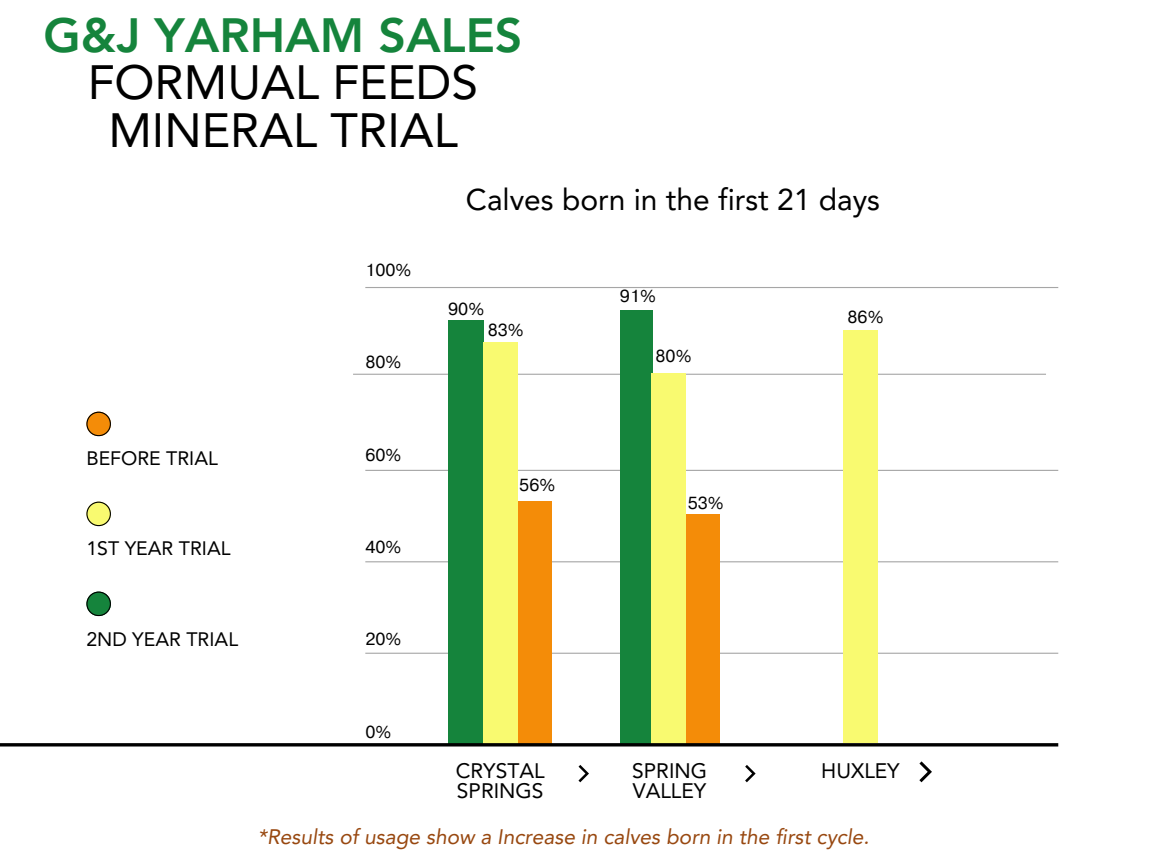
<style>
.page{position:relative;width:1152px;height:864px;background:#fff}
.page>*{position:absolute;margin:0;border:0;box-sizing:border-box;transform-origin:0 0}
.t1{font:48px/47.2px "Avenir LT Pro";color:#000;text-align:center}
.t2{font:30px "Avenir LT Pro";color:#000}
.t3{font:italic 21px "Avenir LT Pro";color:#984810}
.t4{font:21px/20.2px "Avenir LT Pro";color:#000}
.t5{font:19.5px "Avenir LT Pro";color:#000}
.t6{font:17.4px "Pragmatica";color:#000}
.s1{font-weight:800;color:#15843c}
</style>
<div class="page">
<hr style="left:365px;top:653px;width:693px;height:1px;background:#a6a6a6">
<hr style="left:365px;top:470px;width:693px;height:1px;background:#a6a6a6">
<hr style="left:365px;top:561px;width:693px;height:1px;background:#a6a6a6">
<hr style="left:353px;top:374px;width:693px;height:1px;background:#a6a6a6">
<hr style="left:365px;top:287px;width:693px;height:1px;background:#a6a6a6">
<div style="left:620px;top:310px;width:33px;height:436px;background:#15843c"></div>
<div style="left:448px;top:321px;width:36px;height:425px;background:#15843c"></div>
<div style="left:686px;top:514px;width:34px;height:232px;background:#f48c08"></div>
<div style="left:517px;top:502px;width:34px;height:244px;background:#f48c08"></div>
<div style="left:652px;top:374px;width:34px;height:372px;background:#f9fa70"></div>
<div style="left:483px;top:342px;width:35px;height:404px;background:#f9fa70"></div>
<svg style="left:0;top:743px;width:1058px;height:4px;background:#262626"></svg>
<svg style="left:86px;top:412px;width:25px;height:24px"></svg>
<svg style="left:86px;top:502px;width:25px;height:24px"></svg>
<svg style="left:86px;top:592px;width:25px;height:24px"></svg>
<svg style="left:579px;top:765px;width:10px;height:17px"></svg>
<svg style="left:746px;top:765px;width:10px;height:17px"></svg>
<svg style="left:920px;top:761px;width:12px;height:21px"></svg>
<div style="left:843px;top:331px;width:35px;height:412px;background:#f9fa70"></div>
<h2 class="t1" style="left:44px;top:16px;width:481px"><span class="s1">G&amp;J YARHAM SALES<br></span>FORMUAL FEEDS<br>MINERAL TRIAL</h2>
<p class="t2" style="left:466px;top:187px;width:415px">Calves born in the first 21 days</p>
<p class="t6" style="left:365px;top:258px;width:48px">100%</p>
<p class="t6" style="left:365px;top:351px;width:38px">80%</p>
<h3 class="t6" style="left:448px;top:298px;width:38px">90%</h3>
<h3 class="t6" style="left:488px;top:318px;width:38px">83%</h3>
<p class="t6" style="left:620px;top:285px;width:38px">91%</p>
<h3 class="t6" style="left:656px;top:344px;width:38px">80%</h3>
<p class="t6" style="left:848px;top:306px;width:38px">86%</p>
<p class="t5" style="left:86px;top:451px;width:133px">BEFORE TRIAL</p>
<p class="t6" style="left:365px;top:443px;width:38px">60%</p>
<p class="t6" style="left:519px;top:474px;width:38px">56%</p>
<p class="t6" style="left:688px;top:491px;width:38px">53%</p>
<h3 class="t5" style="left:86px;top:541px;width:146px">1ST YEAR TRIAL</h3>
<p class="t6" style="left:365px;top:536px;width:38px">40%</p>
<p class="t5" style="left:86px;top:631px;width:153px">2ND YEAR TRIAL</p>
<p class="t6" style="left:365px;top:628px;width:38px">20%</p>
<h1 class="t6" style="left:365px;top:720px;width:27px">0%</h1>
<p class="t4" style="left:632px;top:763px;width:77px">SPRING<br>VALLEY</p>
<p class="t3" style="left:258px;top:828px;width:613px">*Results of usage show a Increase in calves born in the first cycle.</p>
<p class="t4" style="left:456px;top:763px;width:91px">CRYSTAL<br>SPRINGS</p>
<h3 class="t4" style="left:821px;top:763px;width:80px">HUXLEY</h3>
</div>
